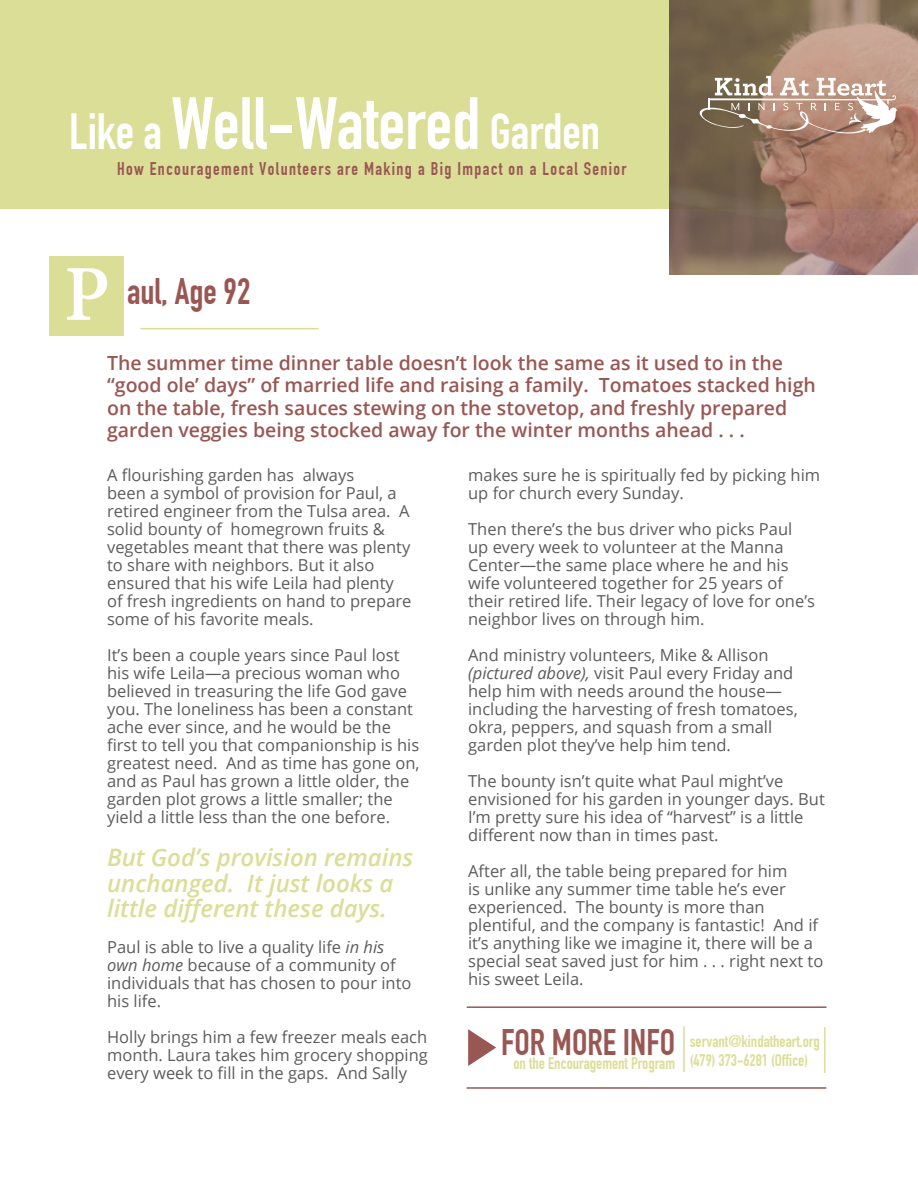
<style>
.page{position:relative;width:918px;height:1188px;background:#fff}
.page>*{position:absolute;margin:0;border:0;box-sizing:border-box;transform-origin:0 0}
.t1{font:700 86.1px "Adobe Devanagari";color:#fff}
.t2{font:700 72.6px "DIN Condensed";color:#fff}
.t3{font:700 36.15px "DIN Condensed";color:#995754}
.t4{font:italic 600 24px/25.5px "Open Sans";color:#dbde96}
.t5{font:600 19.5px/22.5px "Open Sans";color:#995754}
.t6{font:700 18px "DIN Condensed";letter-spacing:.075em;color:#995754}
.t7{font:16.5px/18px "Open Sans";color:#5c5c5c}
.t8{font:700 16.5px/18.6px "DIN Condensed";color:#dbde96}
.s1{font-size:49.8px}
.s2{font-style:italic}
</style>
<div class="page">
<div style="left:0;top:0;width:918px;height:209px;background:#dbde96"></div>
<img style="left:670px;top:0;width:248px;height:274px">
<div style="left:49px;top:256px;width:74px;height:80px;background:#dbde96"></div>
<hr style="left:140px;top:328px;width:179px;height:1px;background:#dbde96">
<svg style="left:700px;top:76px;width:197px;height:58px;background:#b69c8c"></svg>
<hr style="left:467px;top:1006px;width:360px;height:2px;background:#995754">
<hr style="left:467px;top:1087px;width:359px;height:2px;background:#995754">
<svg style="left:468px;top:1029px;width:28px;height:37px"></svg>
<hr style="left:824px;top:1027px;width:2px;height:46px;background:#dbde96">
<hr style="left:683px;top:1026px;width:2px;height:46px;background:#dbde96">
<h2 class="t2" style="left:69px;top:81px;width:533px"><span class="s1">Like a</span> Well-Watered <span class="s1">Garden</span></h2>
<p class="t6" style="left:117px;top:158px;width:511px">How Encouragement Volunteers are Making a Big Impact on a Local Senior</p>
<h1 class="t1" style="left:64px;top:245px;width:48px">P</h1>
<h3 class="t3" style="left:127px;top:270px;width:125px">aul, Age 92</h3>
<p class="t5" style="left:107px;top:351px;width:710px">The summer time dinner table doesn’t look the same as it used to in the “good ole’ days” of married life and raising a family. Tomatoes stacked high on the table, fresh sauces stewing on the stovetop, and freshly prepared garden veggies being stocked away for the winter months ahead . . .</p>
<p class="t7" style="left:468px;top:465px;width:354px">makes sure he is spiritually fed by picking him up for church every Sunday.</p>
<p class="t7" style="left:468px;top:519px;width:348px">Then there’s the bus driver who picks Paul up every week to volunteer at the Manna Center— the same place where he and his wife volunteered together for 25 years of their retired life. Their legacy of love for one’s neighbor lives on through him.</p>
<p class="t7" style="left:468px;top:645px;width:331px">And ministry volunteers, Mike &amp; Allison <span class="s2">(pictured above),</span> visit Paul every Friday and help him with needs around the house— including the harvesting of fresh tomatoes, okra, peppers, and squash from a small garden plot they’ve help him tend.</p>
<p class="t7" style="left:468px;top:771px;width:358px">The bounty isn’t quite what Paul might’ve envisioned for his garden in younger days. But I’m pretty sure his idea of “harvest” is a little different now than in times past.</p>
<p class="t7" style="left:468px;top:861px;width:357px">After all, the table being prepared for him<br>is unlike any summer time table he’s ever experienced. The bounty is more than plentiful, and the company is fantastic! And if it’s anything like we imagine it, there will be a special seat saved just for him . . . right next to his sweet Leila.</p>
<p class="t7" style="left:107px;top:465px;width:306px">A flourishing garden has always<br>been a symbol of provision for Paul, a retired engineer from the Tulsa area. A solid bounty of homegrown fruits &amp; vegetables meant that there was plenty to share with neighbors. But it also ensured that his wife Leila had plenty of fresh ingredients on hand to prepare some of his favorite meals.</p>
<p class="t7" style="left:107px;top:645px;width:314px">It’s been a couple years since Paul lost his wife Leila—a precious woman who believed in treasuring the life God gave you. The loneliness has been a constant ache ever since, and he would be the first to tell you that companionship is his greatest need. And as time has gone on, and as Paul has grown a little older, the garden plot grows a little smaller; the yield a little less than the one before.</p>
<h3 class="t4" style="left:107px;top:844px;width:308px">But God’s provision remains unchanged. It just looks a little different these days.</h3>
<p class="t7" style="left:107px;top:938px;width:306px">Paul is able to live a quality life <span class="s2">in his own home</span> because of a community of individuals that has chosen to pour into his life.</p>
<p class="t7" style="left:107px;top:1028px;width:322px;text-align:justify">Holly brings him a few freezer meals each month. Laura takes him grocery shopping every week to fill in the gaps. And Sally</p>
<h3 class="t3" style="left:501px;top:1021px;width:176px">FOR MORE INFO</h3>
<p class="t8" style="left:514px;top:1054px;width:163px">on the Encouragement Program</p>
<p class="t8" style="left:690px;top:1032px;width:132px">servant@kindatheart.org (479) 373-6281 (Office)</p>
</div>
